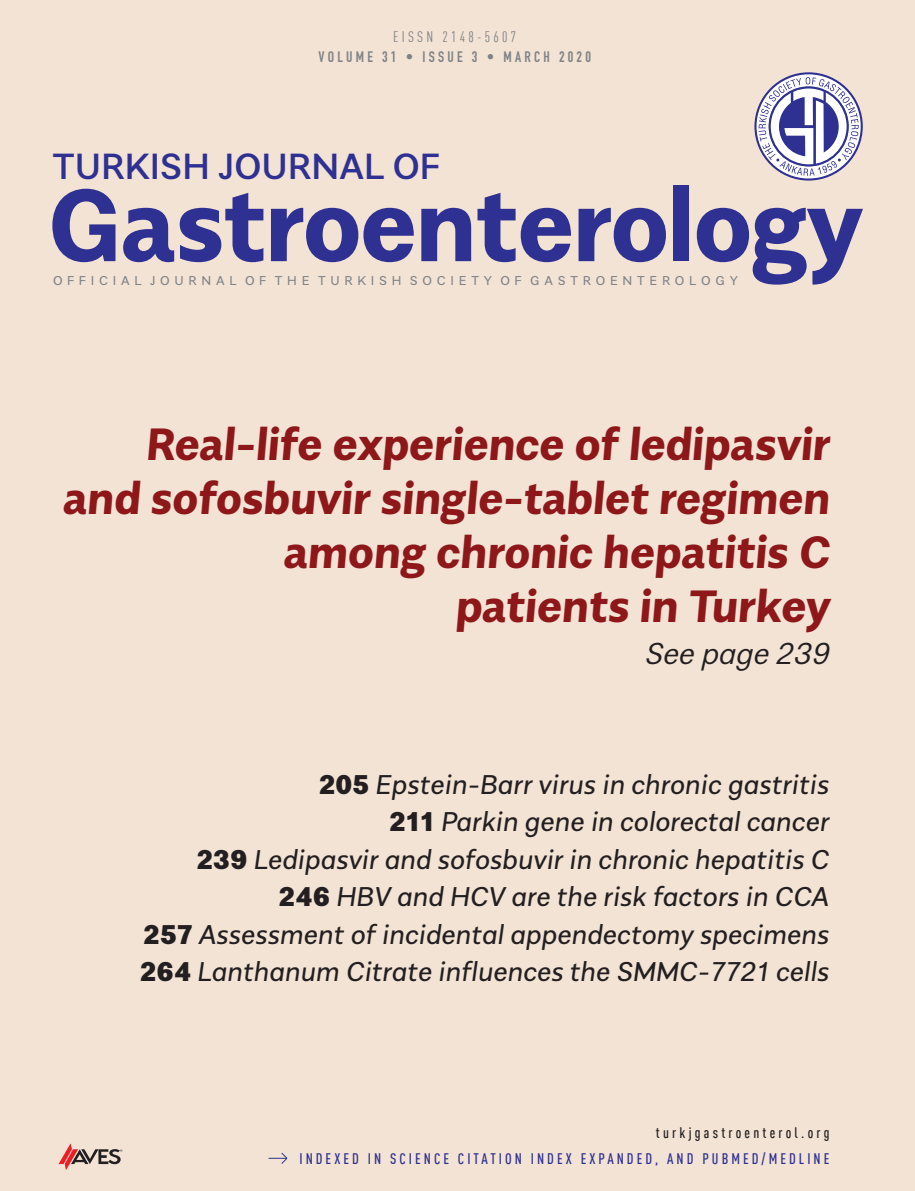
<style>
.page{position:relative;width:915px;height:1191px;background:#fff}
.page>*{position:absolute;margin:0;border:0;box-sizing:border-box;transform-origin:0 0}
.t1{font:700 102px "Alergia Normal";letter-spacing:-.01em;color:#2e3092}
.t2{font:700 45px/54px "Alergia Normal";color:#8e171a;text-align:right}
.t3{font:500 36.15px "Alergia Normal";color:#2e3092}
.t4{font:italic 300 30px "Alergia Normal";color:#231f20}
.t5{font:italic 27px "Alergia Normal";color:#231f20}
.t6{font:500 15px "DIN Cond";letter-spacing:.2em;color:#2e3092}
.t7{font:700 15px "DIN Condensed";letter-spacing:.215em;color:#808285}
.t8{font:500 15px "DIN Cond";letter-spacing:.215em;color:#231f20}
.t9{font:15px "DIN Cond";letter-spacing:.215em;color:#808285}
.t10{font:12.75px "Alergia Normal";color:#808285}
.s1{font-weight:900;font-style:normal}
</style>
<div class="page">
<div style="left:0;top:0;width:914px;height:1191px;background:#f2e3d5"></div>
<svg style="left:754px;top:72px;width:108px;height:109px"></svg>
<svg style="left:58px;top:1143px;width:64px;height:27px"></svg>
<svg style="left:268px;top:1152px;width:19px;height:11px"></svg>
<p class="t9" style="left:393px;top:28px;width:125px">EISSN 2148-5607</p>
<p class="t7" style="left:318px;top:47px;width:274px">VOLUME 31 • ISSUE 3 • MARCH 2020</p>
<p class="t3" style="left:53px;top:138px;width:388px">TURKISH JOURNAL OF</p>
<p class="t1" style="left:48px;top:143px;width:816px">Gastroenterology</p>
<p class="t10" style="left:53px;top:270px;width:686px">O F F I C I A L J O U R N A L O F T H E T U R K I S H S O C I E T Y O F G A S T R O E N T E R O L O G Y</p>
<p class="t2" style="left:62px;top:413px;width:773px">Real-life experience of ledipasvir and sofosbuvir single-tablet regimen among chronic hepatitis C<br>patients in Turkey</p>
<p class="t4" style="left:644px;top:630px;width:190px">See page 239</p>
<p class="t5" style="left:319px;top:763px;width:511px"><span class="s1">205</span> Epstein-Barr virus in chronic gastritis</p>
<p class="t5" style="left:389px;top:801px;width:441px"><span class="s1">211</span> Parkin gene in colorectal cancer</p>
<p class="t5" style="left:197px;top:838px;width:634px"><span class="s1">239</span> Ledipasvir and sofosbuvir in chronic hepatitis C</p>
<p class="t5" style="left:279px;top:876px;width:552px"><span class="s1">246</span> HBV and HCV are the risk factors in CCA</p>
<p class="t5" style="left:144px;top:913px;width:687px"><span class="s1">257</span> Assessment of incidental appendectomy specimens</p>
<p class="t5" style="left:140px;top:951px;width:690px"><span class="s1">264</span> Lanthanum Citrate influences the SMMC-7721 cells</p>
<p class="t8" style="left:655px;top:1123px;width:175px">turkjgastroenterol.org</p>
<p class="t6" style="left:299px;top:1149px;width:531px">INDEXED IN SCIENCE CITATION INDEX EXPANDED, AND PUBMED/MEDLINE</p>
</div>
